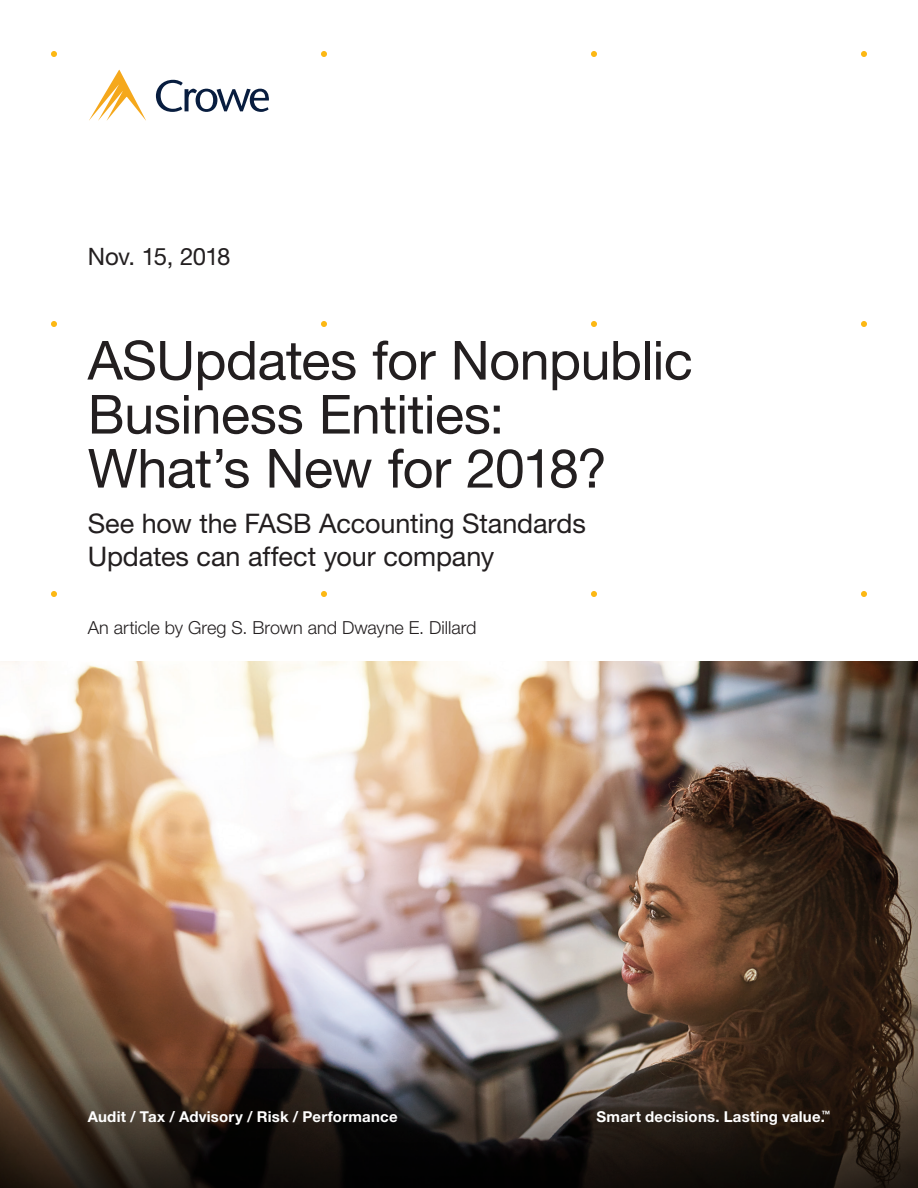
<style>
.page{position:relative;width:918px;height:1188px;background:#fff}
.page>*{position:absolute;margin:0;border:0;box-sizing:border-box;transform-origin:0 0}
.t1{font:54px/54px "Helvetica Neue LT Std";letter-spacing:-.01em;color:#231f20}
.Subtitle{font:27px/32.4px "Helvetica Neue LT Std";letter-spacing:-.005em;color:#231f20}
.Eyebrow_Month{font:24px "Helvetica Neue LT Std";letter-spacing:-.03em;color:#231f20}
.Byline{font:300 18px "Helvetica Neue LT Std";color:#231f20}
.t2{font:700 15px "Helvetica Neue LT Std";letter-spacing:.015em;color:#fff}
</style>
<div class="page">
<img style="left:0;top:51px;width:918px;height:1137px">
<p class="Eyebrow_Month" style="left:88px;top:242px;width:144px">Nov. 15, 2018</p>
<p class="t1" style="left:88px;top:333px;width:607px">ASUpdates for Nonpublic<br>Business Entities:<br>What’s New for 2018?</p>
<p class="Subtitle" style="left:88px;top:507px;width:500px">See how the FASB Accounting Standards<br>Updates can affect your company</p>
<p class="Byline" style="left:88px;top:617px;width:390px">An article by Greg S. Brown and Dwayne E. Dillard</p>
<p class="t2" style="left:88px;top:1108px;width:311px">Audit / Tax / Advisory / Risk / Performance</p>
<p class="t2" style="left:597px;top:1108px;width:235px">Smart decisions. Lasting value.<sup>™</sup></p>
</div>
